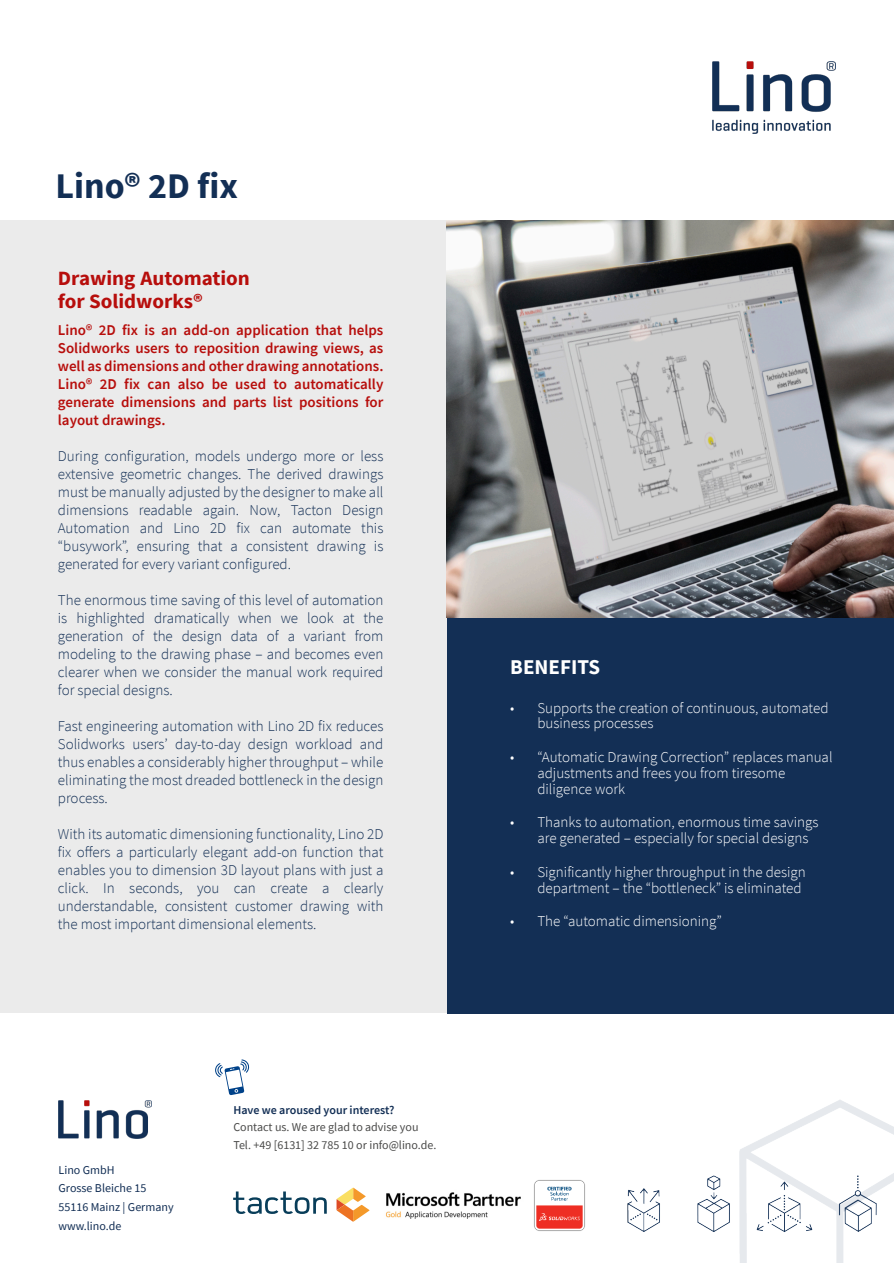
<style>
.page{position:relative;width:894px;height:1263px;background:#fff}
.page>*{position:absolute;margin:0;border:0;box-sizing:border-box;transform-origin:0 0}
.t1{font:700 36px "Source Sans Pro";color:#132f55}
.t2{font:700 21px "Source Sans Pro";color:#fff}
.t3{font:700 20.25px/22.5px "Source Sans Pro";color:#b70e0c;scale:1.04 1}
.t4{font:300 15px/18px "Source Sans Pro";color:#132f55;text-align:justify}
.t5{font:300 15px/15.8px "Source Sans Pro";color:#fff}
.t6{font:600 15px/18px "Source Sans Pro";color:#b70e0c;text-align:justify}
.t7{font:12px/17.7px "Source Sans Pro";color:#4a4a49}
.t8{font:12px/18.8px "Source Sans Pro";color:#132f55}
.t9{font:600 12px "Source Sans Pro";color:#132f55}
</style>
<div class="page">
<div style="left:0;top:220px;width:446px;height:793px;background:#ebebeb"></div>
<div style="left:446px;top:618px;width:447px;height:395px;background:#132f55"></div>
<img style="left:446px;top:220px;width:447px;height:398px">
<img style="left:627px;top:1100px;width:266px;height:163px">
<svg style="left:215px;top:1059px;width:34px;height:36px"></svg>
<img style="left:385px;top:1192px;width:136px;height:27px">
<img style="left:534px;top:1180px;width:51px;height:51px">
<svg style="left:233px;top:1191px;width:94px;height:23px"></svg>
<svg style="left:336px;top:1188px;width:33px;height:34px"></svg>
<img style="left:58px;top:1100px;width:94px;height:38px">
<img style="left:712px;top:62px;width:123px;height:72px">
<h1 class="t1" style="left:55px;top:171px;width:184px">Lino® 2D fix</h1>
<h3 class="t3" style="left:58px;top:269px;width:186px">Drawing Automation for Solidworks®</h3>
<p class="t6" style="left:58px;top:322px;width:327px">Lino® 2D fix is an add-on application that helps Solidworks users to reposition drawing views, as well as dimensions and other drawing annotations.<br>Lino® 2D fix can also be used to automatically generate dimensions and parts list positions for layout drawings.</p>
<p class="t4" style="left:58px;top:448px;width:327px">During configuration, models undergo more or less extensive geometric changes. The derived drawings must be manually adjusted by the designer to make all dimensions readable again. Now, Tacton Design Automation and Lino 2D fix can automate this “busywork”, ensuring that a consistent drawing is generated for every variant configured.</p>
<p class="t4" style="left:58px;top:592px;width:327px">The enormous time saving of this level of automation is highlighted dramatically when we look at the generation of the design data of a variant from modeling to the drawing phase – and becomes even clearer when we consider the manual work required for special designs.</p>
<p class="t4" style="left:58px;top:718px;width:327px">Fast engineering automation with Lino 2D fix reduces Solidworks users’ day-to-day design workload and thus enables a considerably higher throughput – while eliminating the most dreaded bottleneck in the design process.</p>
<p class="t4" style="left:58px;top:826px;width:327px">With its automatic dimensioning functionality, Lino 2D fix offers a particularly elegant add-on function that enables you to dimension 3D layout plans with just a click. In seconds, you can create a clearly understandable, consistent customer drawing with the most important dimensional elements.</p>
<p class="t8" style="left:59px;top:1161px;width:117px">Lino GmbH<br>Grosse Bleiche 15<br>55116 Mainz | Germany www.lino.de</p>
<p class="t9" style="left:233px;top:1105px;width:162px">Have we aroused your interest?</p>
<p class="t7" style="left:233px;top:1120px;width:204px">Contact us. We are glad to advise you<br>Tel. +49 [6131] 32 785 10 or info@lino.de.</p>
<h2 class="t2" style="left:510px;top:658px;width:91px">BENEFITS</h2>
<p class="t5" style="left:537px;top:701px;width:292px;text-indent:-27px">• Supports the creation of continuous, automated business processes</p>
<p class="t5" style="left:537px;top:751px;width:296px;text-indent:-27px">• “Automatic Drawing Correction” replaces manual adjustments and frees you from tiresome diligence work</p>
<p class="t5" style="left:537px;top:816px;width:282px;text-indent:-27px">• Thanks to automation, enormous time savings are generated – especially for special designs</p>
<p class="t5" style="left:510px;top:865px;width:297px;text-align:right">• Significantly higher throughput in the design department – the “bottleneck” is eliminated</p>
<p class="t5" style="left:510px;top:915px;width:213px">• The “automatic dimensioning”</p>
</div>
